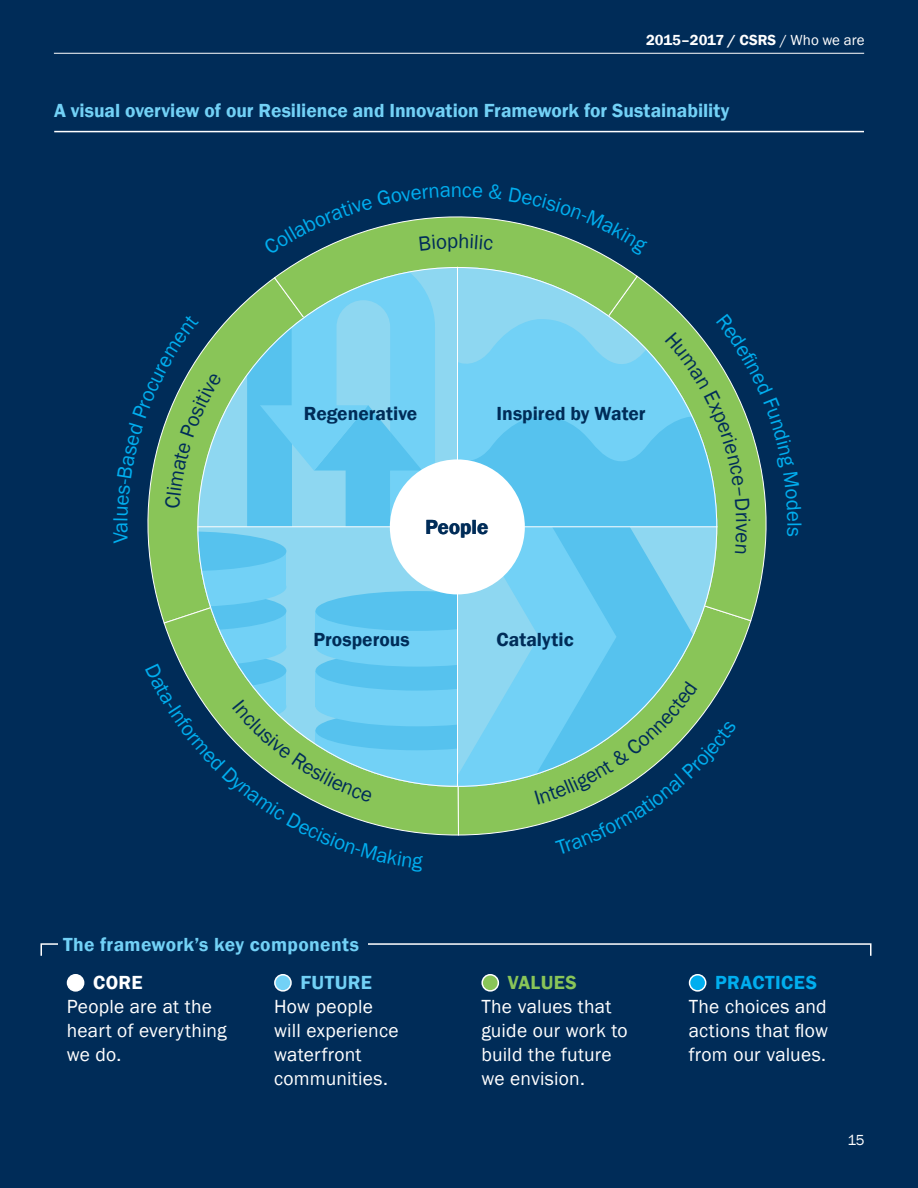
<style>
.page{position:relative;width:918px;height:1188px;background:#002c58}
.page>*{position:absolute;margin:0;border:0;box-sizing:border-box;transform-origin:0 0}
.t1{font:600 21px "Franklin Gothic";color:#002c58}
.t2{font:21px "Franklin Gothic";color:#00aeef}
.t3{font:21px "Franklin Gothic";color:#002c58}
.t4{font:19.5px/24px "Franklin Gothic";letter-spacing:.01em;color:#fff}
.t5{font:600 19.5px "Franklin Gothic";color:#72d1f6}
.t6{font:600 19.5px "Franklin Gothic";color:#002c58}
.t7{font:600 19.5px "Franklin Gothic";letter-spacing:.02em;color:#72d1f6}
.t8{font:600 15px "Franklin Gothic";color:#fff}
.t9{font:15px "Franklin Gothic";color:#fff}
.s1{font-weight:400}
.s2{font-weight:600}
.s3{font-weight:600;color:#72d1f6}
.s4{font-weight:600;color:#89c558}
.s5{font-weight:600;color:#00aeef}
</style>
<div class="page">
<svg style="left:40px;top:943px;width:832px;height:13px"></svg>
<div style="left:58px;top:930px;width:310px;height:32px;background:#002c58"></div>
<hr style="left:54px;top:53px;width:810px;height:1px;background:#fff">
<svg style="left:289px;top:220px;width:336px;height:47px;background:#82bd5a"></svg>
<hr style="left:54px;top:131px;width:810px;height:1px;background:#fff">
<svg style="left:233px;top:267px;width:224px;height:46px"></svg>
<svg style="left:260px;top:267px;width:175px;height:46px;background:#80c6a0"></svg>
<svg style="left:458px;top:267px;width:223px;height:46px;background:#7ebc9f"></svg>
<hr style="left:457px;top:267px;width:1px;height:520px;background:#fff">
<div style="left:68px;top:975px;width:16px;height:16px;background:#fff;border-radius:50%"></div>
<div style="left:67px;top:974px;width:17px;height:18px;border:2px solid #fff;border-radius:50%"></div>
<div style="left:275px;top:975px;width:16px;height:16px;background:#72d1f6;border-radius:50%"></div>
<div style="left:274px;top:974px;width:18px;height:18px;border:2px solid #fff;border-radius:50%"></div>
<div style="left:482px;top:975px;width:16px;height:16px;background:#89c558;border-radius:50%"></div>
<div style="left:481px;top:974px;width:18px;height:18px;border:2px solid #fff;border-radius:50%"></div>
<div style="left:690px;top:975px;width:16px;height:16px;background:#00aeef;border-radius:50%"></div>
<div style="left:689px;top:974px;width:17px;height:18px;border:2px solid #fff;border-radius:50%"></div>
<svg style="left:289px;top:216px;width:214px;height:39px"></svg>
<svg style="left:509px;top:220px;width:116px;height:36px"></svg>
<svg style="left:147px;top:313px;width:620px;height:523px"></svg>
<p class="t8" style="left:646px;top:31px;width:220px">2015–2017 / CSRS <span class="s1">/ Who we are</span></p>
<p class="t5" style="left:54px;top:98px;width:677px">A visual overview of our Resilience and Innovation Framework for Sustainability</p>
<p class="t2" style="left:108px;top:533px;width:13px;rotate:-90deg">a</p>
<p class="t2" style="left:451px;top:177px;width:13px">n</p>
<p class="t6" style="left:304px;top:401px;width:115px">Regenerative</p>
<p class="t6" style="left:497px;top:401px;width:151px">Inspired by Water</p>
<p class="t1" style="left:425px;top:514px;width:65px">People</p>
<p class="t6" style="left:314px;top:627px;width:98px">Prosperous</p>
<p class="t6" style="left:497px;top:627px;width:79px">Catalytic</p>
<p class="t3" style="left:756px;top:523px;width:11px;rotate:90deg">v</p>
<p class="t2" style="left:807px;top:522px;width:7px;rotate:90deg">l</p>
<p class="t7" style="left:63px;top:933px;width:297px">The framework’s key components</p>
<p class="t4" style="left:67px;top:971px;width:162px;text-indent:26px"><span class="s2">CORE<br></span>People are at the heart of everything we do.</p>
<p class="t4" style="left:274px;top:971px;width:126px;text-indent:26px"><span class="s3">FUTURE<br></span>How people will experience waterfront communities.</p>
<p class="t4" style="left:481px;top:971px;width:148px;text-indent:26px"><span class="s4">VALUES<br></span>The values that guide our work to build the future we envision.</p>
<p class="t4" style="left:689px;top:971px;width:141px;text-indent:26px"><span class="s5">PRACTICES<br></span>The choices and actions that flow from our values.</p>
<p class="t9" style="left:847px;top:1130px;width:19px">15</p>
</div>
